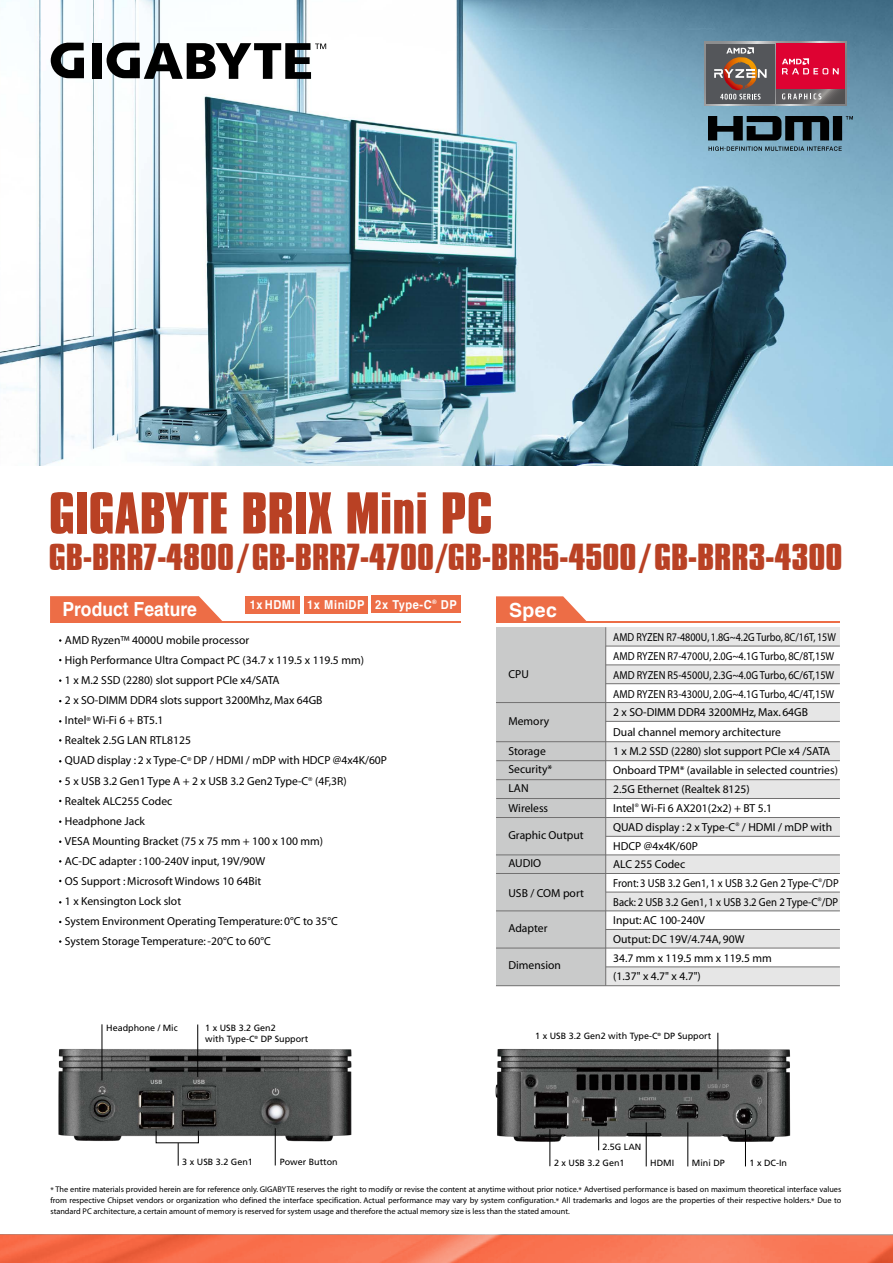
<style>
.page{position:relative;width:893px;height:1263px;background:#fff}
.page>*{position:absolute;margin:0;border:0;box-sizing:border-box;transform-origin:0 0}
.t1{font:700 50.7px "Compacta BT";color:#b94124;scale:1.11 1}
.t2{font:700 32.4px "Compacta BT";color:#b94124;scale:1.14 1}
.t3{font:700 19.5px "Helvetica";color:#fff;scale:.9 1}
.t4{font:700 19.5px "Helvetica";color:#fff}
.t5{font:700 12.3px "Helvetica";letter-spacing:.05em;color:#fff;scale:.9 1}
.t6{font:11.55px/20.1px "Myriad";color:#000}
.t7{font:11.55px/18.9px "Myriad";color:#000;scale:.87 1}
.t8{font:9px/15.8px "Frutiger";color:#000}
.t9{font:8.25px/10.9px "Myriad";color:#000;text-align:justify}
.s1{font-size:8.7px}
</style>
<div class="page">
<img style="left:0;top:0;width:893px;height:465px">
<div style="left:92px;top:43px;width:9px;height:36px;background:#000"></div>
<svg style="left:51px;top:43px;width:33px;height:35px"></svg>
<svg style="left:107px;top:43px;width:219px;height:36px"></svg>
<svg style="left:0;top:1234px;width:893px;height:29px;background:#f47554"></svg>
<svg style="left:50px;top:596px;width:172px;height:25px;background:#ee7753"></svg>
<hr style="left:50px;top:621px;width:411px;height:1px;background:#ed6d46">
<div style="left:305px;top:596px;width:63px;height:17px;background:#ed6d46"></div>
<div style="left:246px;top:596px;width:54px;height:17px;background:#ed6d46"></div>
<img style="left:495px;top:1041px;width:296px;height:105px">
<hr style="left:745px;top:1130px;width:1px;height:36px;background:#000">
<svg style="left:598px;top:1129px;width:1px;height:21px"></svg>
<hr style="left:646px;top:1122px;width:1px;height:44px;background:#000">
<hr style="left:688px;top:1122px;width:1px;height:44px;background:#000">
<hr style="left:550px;top:1129px;width:1px;height:37px;background:#000">
<hr style="left:718px;top:1033px;width:1px;height:46px;background:#000">
<img style="left:58px;top:1042px;width:294px;height:104px">
<hr style="left:102px;top:1024px;width:1px;height:56px;background:#000">
<svg style="left:178px;top:1143px;width:1px;height:23px"></svg>
<hr style="left:197px;top:1024px;width:1px;height:53px;background:#000">
<hr style="left:275px;top:1128px;width:1px;height:37px;background:#000">
<div style="left:606px;top:929px;width:234px;height:19px;background:#e6e6e6"></div>
<div style="left:606px;top:967px;width:234px;height:19px;background:#e6e6e6"></div>
<div style="left:606px;top:855px;width:234px;height:18px;background:#e6e6e6"></div>
<div style="left:606px;top:817px;width:234px;height:19px;background:#e6e6e6"></div>
<div style="left:606px;top:780px;width:234px;height:18px;background:#e6e6e6"></div>
<div style="left:606px;top:702px;width:234px;height:19px;background:#e6e6e6"></div>
<div style="left:606px;top:665px;width:234px;height:19px;background:#e6e6e6"></div>
<svg style="left:496px;top:596px;width:91px;height:25px;background:#ef8261"></svg>
<hr style="left:496px;top:621px;width:344px;height:2px;background:#ed6d46">
<div style="left:496px;top:627px;width:110px;height:359px;background:#c9caca"></div>
<div style="left:606px;top:627px;width:234px;height:19px;background:#e6e6e6"></div>
<hr style="left:606px;top:646px;width:234px;height:1px;background:#727171">
<hr style="left:606px;top:665px;width:234px;height:1px;background:#727171">
<hr style="left:606px;top:683px;width:234px;height:1px;background:#727171">
<hr style="left:496px;top:702px;width:344px;height:1px;background:#727171">
<hr style="left:606px;top:721px;width:234px;height:1px;background:#727171">
<div style="left:606px;top:742px;width:234px;height:19px;background:#e6e6e6"></div>
<hr style="left:496px;top:760px;width:344px;height:1px;background:#727171">
<hr style="left:496px;top:779px;width:344px;height:1px;background:#727171">
<hr style="left:496px;top:798px;width:344px;height:1px;background:#727171">
<hr style="left:496px;top:817px;width:344px;height:1px;background:#727171">
<hr style="left:606px;top:836px;width:234px;height:1px;background:#727171">
<hr style="left:496px;top:855px;width:344px;height:1px;background:#727171">
<hr style="left:496px;top:873px;width:344px;height:1px;background:#727171">
<div style="left:606px;top:892px;width:234px;height:19px;background:#e6e6e6"></div>
<hr style="left:496px;top:911px;width:344px;height:1px;background:#727171">
<hr style="left:606px;top:929px;width:234px;height:1px;background:#727171">
<hr style="left:496px;top:948px;width:344px;height:1px;background:#727171">
<hr style="left:606px;top:967px;width:234px;height:1px;background:#727171">
<hr style="left:606px;top:892px;width:234px;height:1px;background:#727171">
<hr style="left:496px;top:741px;width:344px;height:1px;background:#727171">
<hr style="left:605px;top:627px;width:1px;height:359px;background:#727171">
<hr style="left:496px;top:985px;width:344px;height:1px;background:#727171">
<div style="left:705px;top:42px;width:141px;height:63px;background:linear-gradient(to bottom,#9a9b9d,#8d8e90)"></div>
<div style="left:706px;top:44px;width:68px;height:59px;background:#54565a"></div>
<div style="left:776px;top:44px;width:68px;height:45px;background:#de0232"></div>
<svg style="left:776px;top:89px;width:68px;height:14px"></svg>
<svg style="left:782px;top:93px;width:39px;height:6px"></svg>
<svg style="left:782px;top:58px;width:57px;height:16px"></svg>
<svg style="left:714px;top:47px;width:53px;height:53px"></svg>
<div style="left:371px;top:596px;width:90px;height:17px;background:#ed6d46"></div>
<img style="left:708px;top:116px;width:144px;height:34px">
<h1 class="t1" style="left:49px;top:482px;width:401px">GIGABYTE BRIX Mini PC</h1>
<h2 class="t2" style="left:49px;top:537px;width:698px">GB-BRR7-4800 / GB-BRR7-4700/GB-BRR5-4500 / GB-BRR3-4300</h2>
<h3 class="t3" style="left:62px;top:594px;width:151px">Product Feature</h3>
<p class="t5" style="left:250px;top:595px;width:129px">1x HDMI 1x MiniDP</p>
<p class="t5" style="left:375px;top:595px;width:92px">2x Type-C<sup>®</sup> DP</p>
<p class="t6" style="left:65px;top:630px;width:324px">AMD Ryzen™ 4000U mobile processor<br>High Performance Ultra Compact PC (34.7 x 119.5 x 119.5 mm)<br>1 x M.2 SSD (2280) slot support PCIe x4/SATA<br>2 x SO-DIMM DDR4 slots support 3200Mhz, Max 64GB<br>Intel<span class="s1">®</span> Wi-Fi 6 + BT5.1<br>Realtek 2.5G LAN RTL8125<br>QUAD display : 2 x Type-C<span class="s1">®</span> DP / HDMI / mDP with HDCP @4x4K/60P 5 x USB 3.2 Gen1 Type A + 2 x USB 3.2 Gen2 Type-C<span class="s1">®</span> (4F,3R)<br>Realtek ALC255 Codec<br>Headphone Jack<br>VESA Mounting Bracket (75 x 75 mm + 100 x 100 mm)<br>AC-DC adapter : 100-240V input, 19V/90W<br>OS Support : Microsoft Windows 10 64Bit<br>1 x Kensington Lock slot<br>System Environment Operating Temperature: 0°C to 35°C<br>System Storage Temperature: -20°C to 60°C</p>
<p class="t8" style="left:106px;top:1020px;width:73px">Headphone / Mic</p>
<p class="t8" style="left:205px;top:1023px;width:104px;line-height:10.5px">1 x USB 3.2 Gen2<br>with Type-C<sup>®</sup> DP Support</p>
<p class="t8" style="left:182px;top:1154px;width:72px">3 x USB 3.2 Gen1</p>
<p class="t8" style="left:280px;top:1154px;width:60px">Power Button</p>
<h3 class="t4" style="left:509px;top:594px;width:50px">Spec</h3>
<p class="t6" style="left:508px;top:665px;width:22px">CPU</p>
<p class="t6" style="left:508px;top:711px;width:42px">Memory</p>
<p class="t6" style="left:508px;top:742px;width:45px;line-height:19px">Storage<br>Security*<br>LAN<br>Wireless</p>
<p class="t6" style="left:508px;top:825px;width:77px">Graphic Output</p>
<p class="t6" style="left:508px;top:854px;width:34px">AUDIO</p>
<p class="t6" style="left:508px;top:884px;width:77px">USB / COM port</p>
<p class="t6" style="left:508px;top:918px;width:41px">Adapter</p>
<p class="t6" style="left:508px;top:956px;width:54px">Dimension</p>
<p class="t7" style="left:613px;top:628px;width:258px">AMD RYZEN R7-4800U, 1.8G~4.2G Turbo, 8C/16T, 15W AMD RYZEN R7-4700U, 2.0G~4.1G Turbo, 8C/8T,15W AMD RYZEN R5-4500U, 2.3G~4.0G Turbo, 6C/6T,15W AMD RYZEN R3-4300U, 2.0G~4.1G Turbo, 4C/4T,15W 2 x SO-DIMM DDR4 3200MHz, Max. 64GB</p>
<p class="t6" style="left:613px;top:723px;width:227px;line-height:18.8px">Dual channel memory architecture<br>1 x M.2 SSD (2280) slot support PCIe x4 /SATA<br>Onboard TPM* (available in selected countries)<br>2.5G Ethernet (Realtek 8125)<br>Intel<sup>®</sup> Wi-Fi 6 AX201(2x2) + BT 5.1<br>QUAD display : 2 x Type-C<sup>®</sup> / HDMI / mDP with<br>HDCP @4x4K/60P<br>ALC 255 Codec<br>Front: 3 USB 3.2 Gen1, 1 x USB 3.2 Gen 2 Type-C<sup>®</sup>/DP<br>Back: 2 USB 3.2 Gen1, 1 x USB 3.2 Gen 2 Type-C<sup>®</sup>/DP<br>Input: AC 100-240V<br>Output: DC 19V/4.74A, 90W<br>34.7 mm x 119.5 mm x 119.5 mm<br>(1.37" x 4.7" x 4.7")</p>
<p class="t8" style="left:535px;top:1028px;width:177px">1 x USB 3.2 Gen2 with Type-C<sup>®</sup> DP Support</p>
<p class="t8" style="left:554px;top:1139px;width:89px;text-indent:48px">2.5G LAN<br>2 x USB 3.2 Gen1</p>
<p class="t8" style="left:650px;top:1155px;width:25px">HDMI</p>
<p class="t8" style="left:692px;top:1155px;width:35px">Mini DP</p>
<p class="t8" style="left:749px;top:1155px;width:39px">1 x DC-In</p>
<p class="t9" style="left:50px;top:1184px;width:792px">* The entire materials provided herein are for reference only. GIGABYTE reserves the right to modify or revise the content at anytime without prior notice.* Advertised performance is based on maximum theoretical interface values from respective Chipset vendors or organization who defined the interface specification. Actual performance may vary by system configuration.* All trademarks and logos are the properties of their respective holders.* Due to standard PC architecture, a certain amount of memory is reserved for system usage and therefore the actual memory size is less than the stated amount.</p>
</div>
